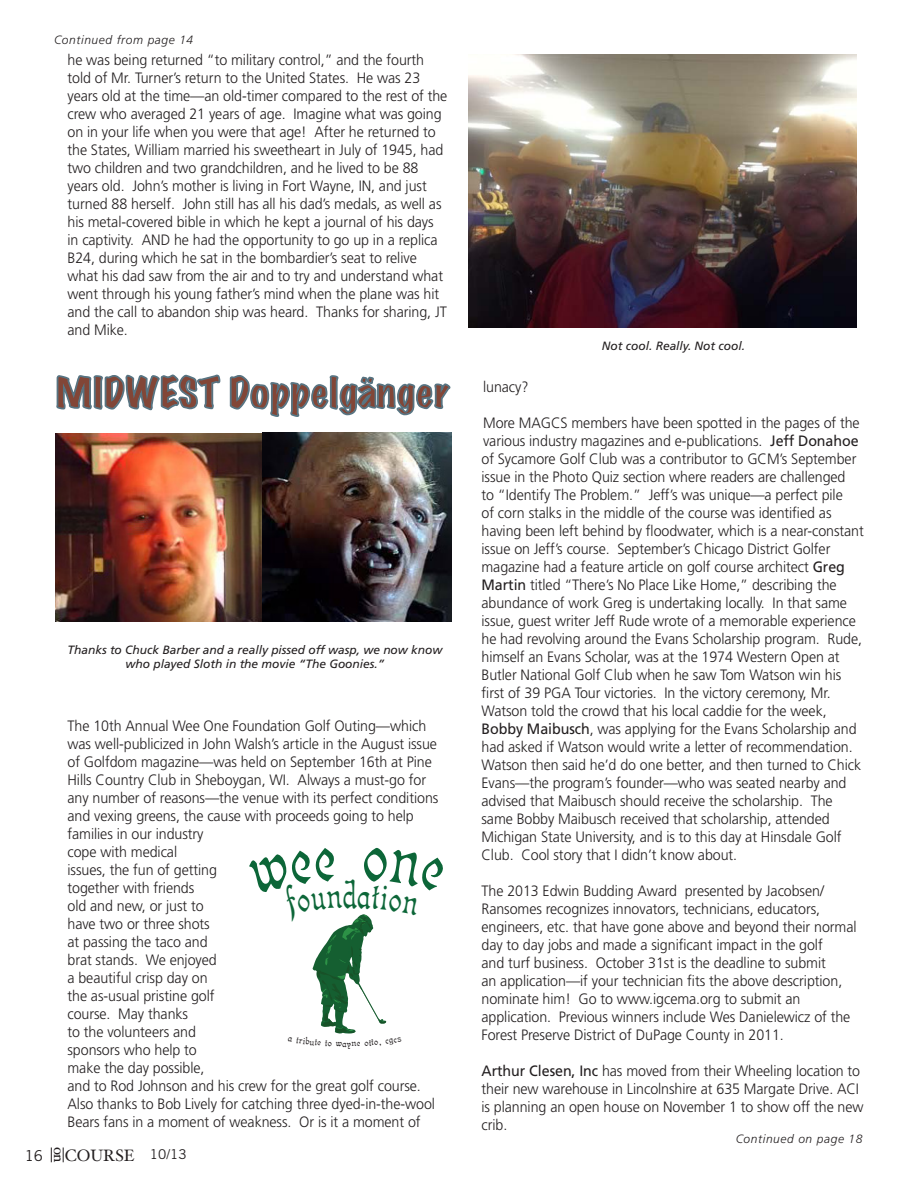
<style>
.page{position:relative;width:918px;height:1188px;background:#fff}
.page>*{position:absolute;margin:0;border:0;box-sizing:border-box;transform-origin:0 0}
.t1{font:45.6px "Isabella Std";color:#0c6638;scale:.8 1}
.t2{font:expanded 37.95px "Marker Felt";letter-spacing:.035em;color:#824637}
.t3{font:16.5px "Hoefler Text";color:#231f20}
.t4{font:300 15px/18px "Frutiger";letter-spacing:-.005em;color:#231f20;scale:.95 1}
.t5{font:15px "Trade Gothic LT Std";color:#231f20}
.t6{font:15px "Hoefler Text";color:#231f20}
.t7{font:italic 12px/13.5px "Frutiger";color:#231f20;text-align:center}
.t8{font:italic 300 12px "Frutiger";letter-spacing:.05em;color:#231f20}
.t9{font:11.7px "Isabella Std";color:#231f20}
.s1{font-family:"Trade Gothic LT Std";font-size:13.5px}
.s2{font-weight:400}
</style>
<div class="page">
<svg style="left:51px;top:1148px;width:1px;height:14px"></svg>
<svg style="left:63px;top:1148px;width:1px;height:14px"></svg>
<svg style="left:56px;top:374px;width:165px;height:37px"></svg>
<svg style="left:229px;top:375px;width:222px;height:42px"></svg>
<img style="left:56px;top:434px;width:207px;height:187px">
<img style="left:263px;top:432px;width:189px;height:189px">
<img style="left:468px;top:54px;width:388px;height:273px">
<img style="left:312px;top:937px;width:49px;height:97px">
<img style="left:346px;top:917px;width:26px;height:58px">
<img style="left:330px;top:915px;width:38px;height:28px">
<svg style="left:330px;top:915px;width:12px;height:7px"></svg>
<p class="t8" style="left:54px;top:32px;width:141px">Continued from page 14</p>
<p class="t4" style="left:68px;top:51px;width:401px">he was being returned “to military control,” and the fourth told of Mr. Turner’s return to the United States. He was 23 years old at the time—an old-timer compared to the rest of the crew who averaged 21 years of age. Imagine what was going on in your life when you were that age! After he returned to the States, William married his sweetheart in July of 1945, had two children and two grandchildren, and he lived to be 88 years old. John’s mother is living in Fort Wayne, IN, and just turned 88 herself. John still has all his dad’s medals, as well as his metal-covered bible in which he kept a journal of his days in captivity. AND he had the opportunity to go up in a replica B24, during which he sat in the bombardier’s seat to relive what his dad saw from the air and to try and understand what went through his young father’s mind when the plane was hit and the call to abandon ship was heard. Thanks for sharing, JT and Mike.</p>
<h2 class="t2" style="left:56px;top:363px;width:395px">MIDWEST Doppelgänger</h2>
<p class="t7" style="left:67px;top:643px;width:377px">Thanks to Chuck Barber and a really pissed off wasp, we now know who played Sloth in the movie “The Goonies.”</p>
<p class="t4" style="left:68px;top:717px;width:392px">The 10th Annual Wee One Foundation Golf Outing—which was well-publicized in John Walsh’s article in the August issue of Golfdom magazine—was held on September 16th at Pine Hills Country Club in Sheboygan, WI. Always a must-go for any number of reasons—the venue with its perfect conditions and vexing greens, the cause with proceeds going to help families in our industry<br>cope with medical<br>issues, the fun of getting<br>together with friends<br>old and new, or just to<br>have two or three shots<br>at passing the taco and<br>brat stands. We enjoyed<br>a beautiful crisp day on<br>the as-usual pristine golf<br>course. May thanks<br>to the volunteers and<br>sponsors who help to<br>make the day possible,<br>and to Rod Johnson and his crew for the great golf course.<br>Also thanks to Bob Lively for catching three dyed-in-the-wool Bears fans in a moment of weakness. Or is it a moment of</p>
<h1 class="t1" style="left:343px;top:867px;width:19px">d</h1>
<p class="t9" style="left:342px;top:1036px;width:6px">a</p>
<p class="t6" style="left:68px;top:1147px;width:18px;rotate:90deg">on</p>
<p class="t5" style="left:25px;top:1147px;width:20px">16</p>
<p class="t3" style="left:65px;top:1145px;width:124px">COURSE <span class="s1">10/13</span></p>
<p class="t7" style="left:602px;top:339px;width:145px">Not cool. Really. Not cool.</p>
<p class="t4" style="left:483px;top:378px;width:49px">lunacy?</p>
<p class="t4" style="left:482px;top:414px;width:404px">More MAGCS members have been spotted in the pages of the various industry magazines and e-publications. <span class="s2">Jeff Donahoe </span>of Sycamore Golf Club was a contributor to GCM’s September issue in the Photo Quiz section where readers are challenged<br>to “Identify The Problem.” Jeff’s was unique—a perfect pile<br>of corn stalks in the middle of the course was identified as having been left behind by floodwater, which is a near-constant issue on Jeff’s course. September’s Chicago District Golfer magazine had a feature article on golf course architect <span class="s2">Greg Martin</span> titled “There’s No Place Like Home,” describing the abundance of work Greg is undertaking locally. In that same issue, guest writer Jeff Rude wrote of a memorable experience he had revolving around the Evans Scholarship program. Rude, himself an Evans Scholar, was at the 1974 Western Open at Butler National Golf Club when he saw Tom Watson win his first of 39 PGA Tour victories. In the victory ceremony, Mr.<br>Watson told the crowd that his local caddie for the week, <span class="s2">Bobby Maibusch</span>, was applying for the Evans Scholarship and had asked if Watson would write a letter of recommendation.<br>Watson then said he’d do one better, and then turned to Chick Evans—the program’s founder—who was seated nearby and advised that Maibusch should receive the scholarship. The same Bobby Maibusch received that scholarship, attended Michigan State University, and is to this day at Hinsdale Golf Club. Cool story that I didn’t know about.</p>
<p class="t4" style="left:482px;top:882px;width:396px">The 2013 Edwin Budding Award presented by Jacobsen/ Ransomes recognizes innovators, technicians, educators, engineers, etc. that have gone above and beyond their normal day to day jobs and made a significant impact in the golf<br>and turf business. October 31st is the deadline to submit<br>an application—if your technician fits the above description, nominate him! Go to www.igcema.org to submit an application. Previous winners include Wes Danielewicz of the Forest Preserve District of DuPage County in 2011.</p>
<p class="t4" style="left:482px;top:1062px;width:404px"><span class="s2">Arthur Clesen, Inc</span> has moved from their Wheeling location to their new warehouse in Lincolnshire at 635 Margate Drive. ACI is planning an open house on November 1 to show off the new crib.</p>
<p class="t8" style="left:736px;top:1132px;width:128px">Continued on page 18</p>
</div>
